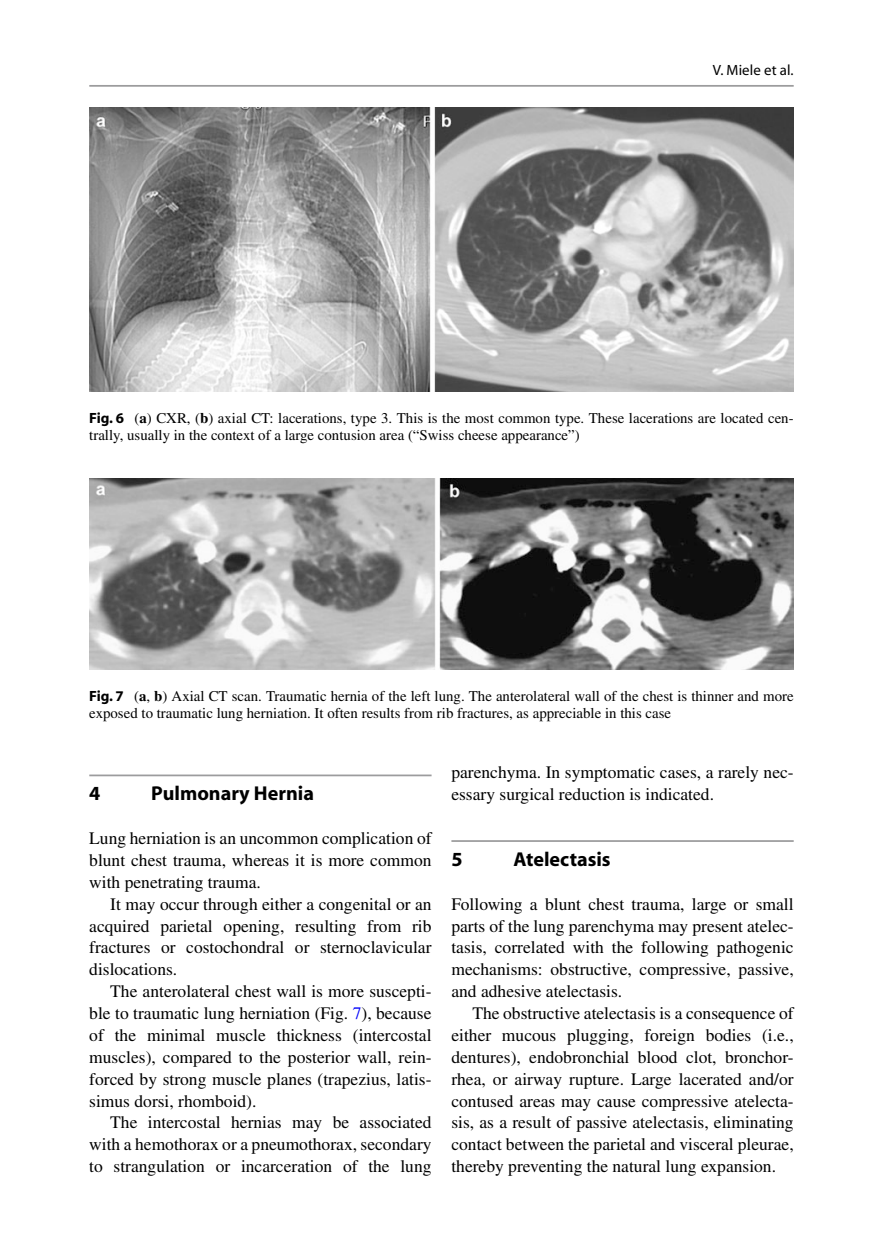
<style>
.page{position:relative;width:883px;height:1260px;background:#fff}
.page>*{position:absolute;margin:0;border:0;box-sizing:border-box;transform-origin:0 0}
.t1{font:700 20.12px "Myriad";color:#000}
.t2{font:17.5px/21.9px "Times";color:#000;text-align:justify}
.t3{font:14.88px/17.5px "Times";color:#000}
.t4{font:14.88px "Myriad";letter-spacing:.01em;color:#000}
.s1{font-family:"Myriad";font-weight:700}
.s2{font-weight:700}
.s3{color:#0000fa}
</style>
<div class="page">
<hr style="left:89px;top:775px;width:343px;height:1px;background:#9c9c9d">
<hr style="left:451px;top:840px;width:343px;height:2px;background:#9c9c9d">
<img style="left:89px;top:478px;width:705px;height:192px">
<img style="left:89px;top:107px;width:705px;height:284px">
<hr style="left:89px;top:85px;width:705px;height:2px;background:#9c9c9d">
<p class="t4" style="left:713px;top:63px;width:82px">V. Miele et al.</p>
<p class="t3" style="left:89px;top:409px;width:706px"><span class="s1">Fig. 6</span> (<span class="s2">a</span>) CXR, (<span class="s2">b</span>) axial CT: lacerations, type 3. This is the most common type. These lacerations are located cen&shy;trally, usually in the context of a large contusion area (“Swiss cheese appearance”)</p>
<p class="t3" style="left:89px;top:687px;width:706px"><span class="s1">Fig. 7</span> (<span class="s2">a</span>, <span class="s2">b</span>) Axial CT scan. Traumatic hernia of the left lung. The anterolateral wall of the chest is thinner and more exposed to traumatic lung herniation. It often results from rib fractures, as appreciable in this case</p>
<p class="t1" style="left:89px;top:783px;width:13px">4</p>
<p class="t1" style="left:151px;top:783px;width:164px">Pulmonary Hernia</p>
<p class="t2" style="left:89px;top:827px;width:344px">Lung herniation is an uncommon complication of blunt chest trauma, whereas it is more common with penetrating trauma.</p>
<p class="t2" style="left:89px;top:893px;width:344px;text-indent:21px">It may occur through either a congenital or an acquired parietal opening, resulting from rib fractures or costochondral or sternoclavicular dislocations.</p>
<p class="t2" style="left:89px;top:980px;width:344px;text-indent:21px">The anterolateral chest wall is more suscepti&shy;ble to traumatic lung herniation (Fig. <span class="s3">7</span>), because of the minimal muscle thickness (intercostal muscles), compared to the posterior wall, rein&shy;forced by strong muscle planes (trapezius, latis&shy;simus dorsi, rhomboid).</p>
<p class="t2" style="left:89px;top:1112px;width:344px;text-indent:21px">The intercostal hernias may be associated with a hemothorax or a pneumothorax, secondary to strangulation or incarceration of the lung</p>
<p class="t2" style="left:451px;top:762px;width:344px">parenchyma. In symptomatic cases, a rarely nec&shy;essary surgical reduction is indicated.</p>
<p class="t1" style="left:451px;top:849px;width:13px">5</p>
<p class="t1" style="left:513px;top:849px;width:99px">Atelectasis</p>
<p class="t2" style="left:451px;top:893px;width:344px">Following a blunt chest trauma, large or small parts of the lung parenchyma may present atelec&shy;tasis, correlated with the following pathogenic mechanisms: obstructive, compressive, passive, and adhesive atelectasis.</p>
<p class="t2" style="left:451px;top:1002px;width:344px;text-indent:21px">The obstructive atelectasis is a consequence of either mucous plugging, foreign bodies (i.e., dentures), endobronchial blood clot, bronchor&shy;rhea, or airway rupture. Large lacerated and/or contused areas may cause compressive atelecta&shy;sis, as a result of passive atelectasis, eliminating contact between the parietal and visceral pleurae, thereby preventing the natural lung expansion.</p>
</div>
